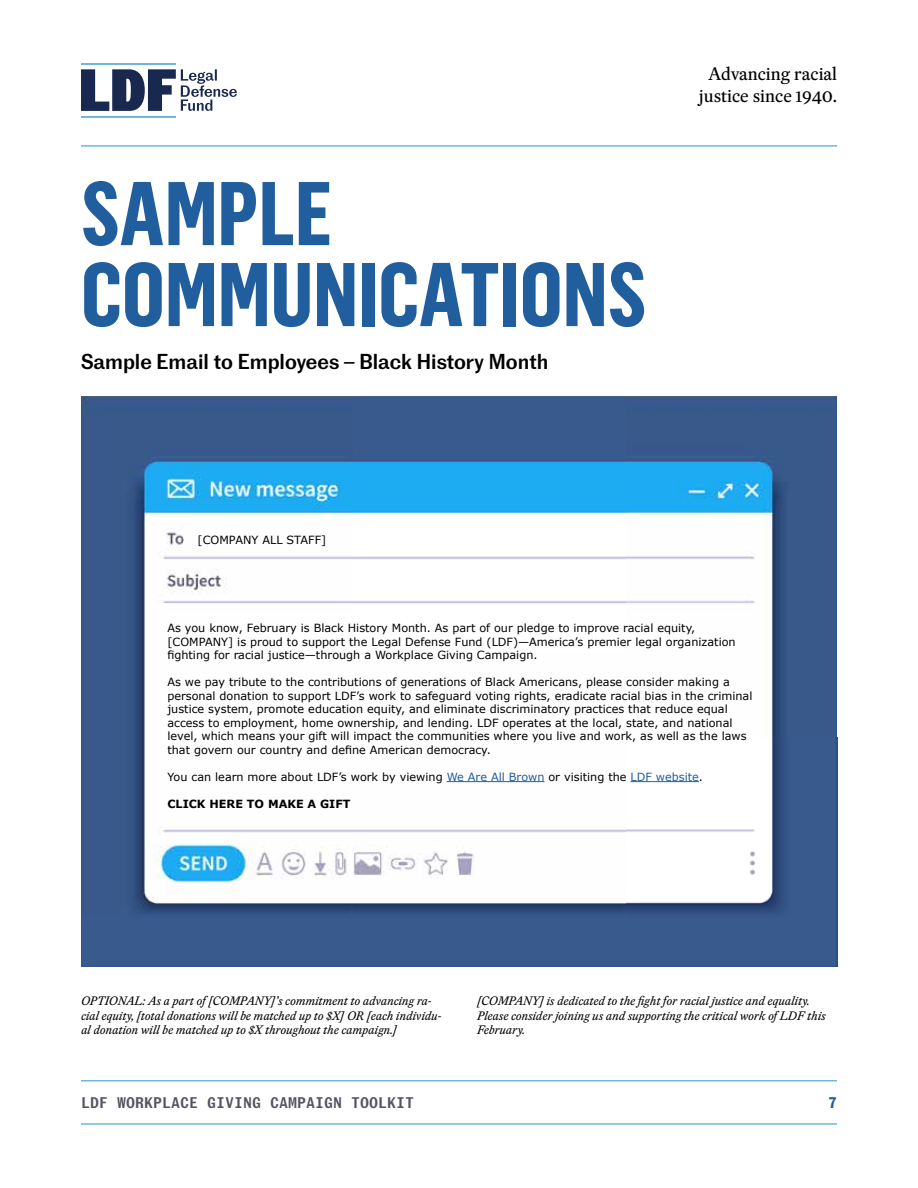
<style>
.page{position:relative;width:918px;height:1188px;background:#fff}
.page>*{position:absolute;margin:0;border:0;box-sizing:border-box;transform-origin:0 0}
.t1{font:700 88.5px/81px "Flama Condensed";color:#215e9e}
.t2{font:500 21px "Marcin Ant";color:#000}
.t3{font:18px/21.6px "Eudald News";color:#000;text-align:center}
.t4{font:500 15px "Marcin Tpwr";color:#545361}
.t5{font:700 15px "Marcin Tpwr";color:#215e9e}
.t6{font:italic 12px/14.4px "Eudald News";color:#000}
.t7{font:11.25px/13.5px "Verdana";color:#000}
.t8{font:700 11.25px "Verdana";color:#000}
.s1{color:#215e9e}
</style>
<div class="page">
<hr style="left:81px;top:63px;width:95px;height:1px;background:#70b8db">
<hr style="left:81px;top:116px;width:95px;height:2px;background:#70b8db">
<svg style="left:81px;top:69px;width:156px;height:42px"></svg>
<hr style="left:81px;top:145px;width:756px;height:2px;background:#6fb8db">
<hr style="left:81px;top:1080px;width:756px;height:2px;background:#6fb8db">
<hr style="left:81px;top:1123px;width:756px;height:2px;background:#6fb8db">
<img style="left:81px;top:396px;width:756px;height:571px">
<hr style="left:447px;top:781px;width:98px;height:1px;background:#215e9e">
<hr style="left:631px;top:781px;width:68px;height:1px;background:#215e9e">
<h1 class="t1" style="left:81px;top:171px;width:567px">SAMPLE<br>COMMUNICATIONS</h1>
<h2 class="t2" style="left:81px;top:350px;width:469px">Sample Email to Employees – Black History Month</h2>
<h3 class="t3" style="left:699px;top:63px;width:140px">Advancing racial justice since 1940.</h3>
<p class="t7" style="left:198px;top:534px;width:130px">[COMPANY ALL STAFF]</p>
<p class="t7" style="left:167px;top:621px;width:570px">As you know, February is Black History Month. As part of our pledge to improve racial equity, [COMPANY] is proud to support the Legal Defense Fund (LDF)—America’s premier legal organization fighting for racial justice—through a Workplace Giving Campaign.</p>
<p class="t7" style="left:167px;top:675px;width:587px">As we pay tribute to the contributions of generations of Black Americans, please consider making a personal donation to support LDF’s work to safeguard voting rights, eradicate racial bias in the criminal justice system, promote education equity, and eliminate discriminatory practices that reduce equal access to employment, home ownership, and lending. LDF operates at the local, state, and national level, which means your gift will impact the communities where you live and work, as well as the laws that govern our country and define American democracy.</p>
<p class="t7" style="left:167px;top:770px;width:537px">You can learn more about LDF’s work by viewing <span class="s1">We Are All Brown</span> or visiting the <span class="s1">LDF website</span>.</p>
<p class="t8" style="left:167px;top:796px;width:185px">CLICK HERE TO MAKE A GIFT</p>
<p class="t6" style="left:81px;top:994px;width:362px">OPTIONAL: As a part of [COMPANY]’s commitment to advancing ra&shy;cial equity, [total donations will be matched up to $X] OR [each individu&shy;al donation will be matched up to $X throughout the campaign.]</p>
<p class="t6" style="left:477px;top:994px;width:350px">[COMPANY] is dedicated to the fight for racial justice and equality.<br>Please consider joining us and supporting the critical work of LDF this<br>February.</p>
<h3 class="t4" style="left:81px;top:1094px;width:335px">LDF WORKPLACE GIVING CAMPAIGN TOOLKIT</h3>
<h3 class="t5" style="left:828px;top:1094px;width:10px">7</h3>
</div>
